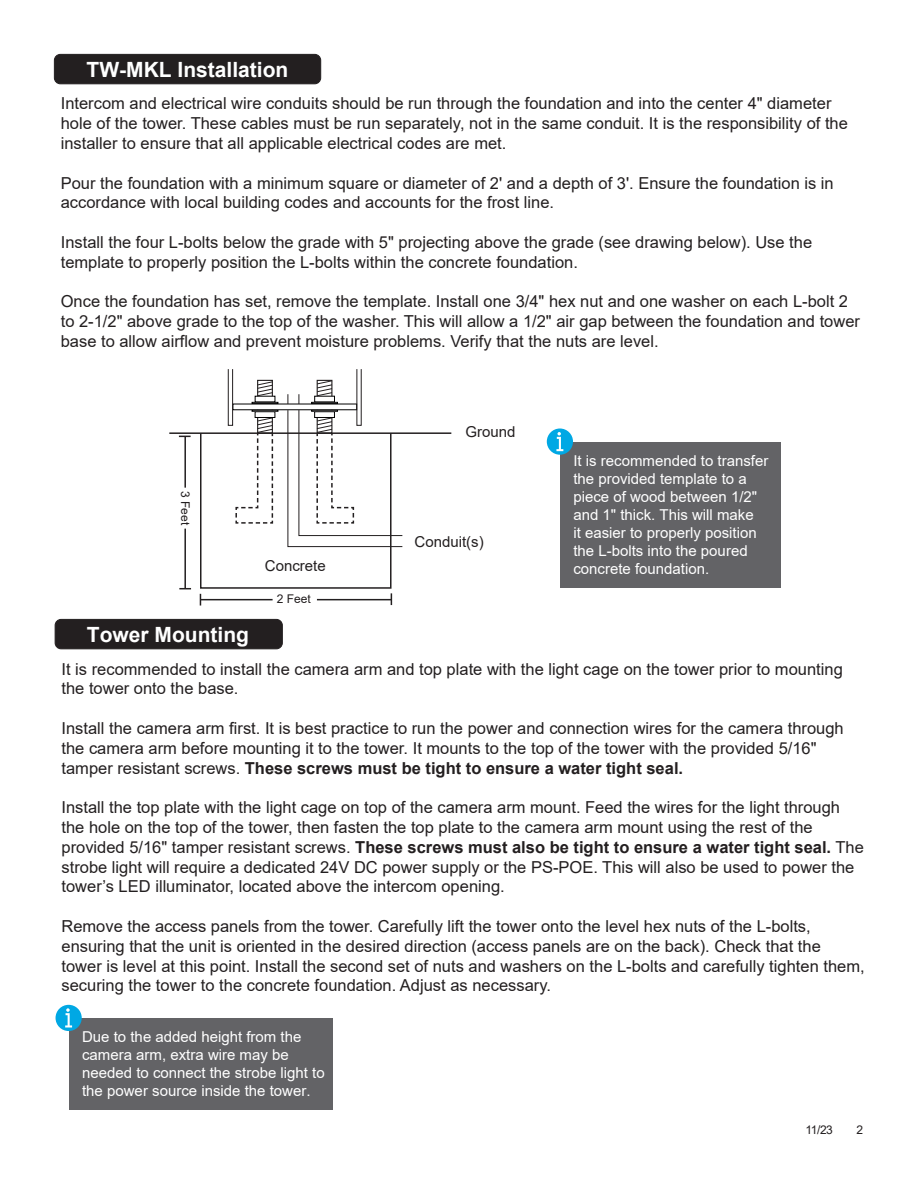
<style>
.page{position:relative;width:918px;height:1188px;background:#fff}
.page>*{position:absolute;margin:0;border:0;box-sizing:border-box;transform-origin:0 0}
.t1{font:700 21px "Arial";color:#fff}
.t2{font:16.5px/19.8px "Arial";color:#231f20}
.t3{font:15px/18px "Arial";color:#fff}
.t4{font:15px "Arial";color:#231f20}
.t5{font:12px "Arial";color:#231f20}
.s1{font-weight:700}
</style>
<div class="page">
<div style="left:200px;top:432px;width:192px;height:157px;border:2px solid #231f20"></div>
<hr style="left:169px;top:432px;width:282px;height:2px;background:#231f20">
<div style="left:257px;top:380px;width:16px;height:54px;border:1px solid #231f20"></div>
<svg style="left:235px;top:417px;width:39px;height:107px"></svg>
<div style="left:255px;top:411px;width:20px;height:7px;background:#fff;border:1px solid #000"></div>
<svg style="left:255px;top:396px;width:20px;height:6px"></svg>
<div style="left:252px;top:410px;width:26px;height:2px;border:1px solid #000"></div>
<div style="left:252px;top:402px;width:26px;height:2px;border:1px solid #000"></div>
<svg style="left:257px;top:381px;width:16px;height:16px"></svg>
<svg style="left:233px;top:404px;width:54px;height:6px"></svg>
<div style="left:228px;top:369px;width:5px;height:57px;border:1px solid #231f20"></div>
<hr style="left:184px;top:436px;width:2px;height:52px;background:#231f20">
<hr style="left:184px;top:529px;width:2px;height:60px;background:#231f20">
<hr style="left:317px;top:599px;width:74px;height:1px;background:#231f20">
<hr style="left:200px;top:599px;width:73px;height:1px;background:#231f20">
<svg style="left:391px;top:593px;width:1px;height:12px"></svg>
<svg style="left:287px;top:380px;width:116px;height:167px"></svg>
<div style="left:560px;top:442px;width:221px;height:146px;background:#636366"></div>
<div style="left:547px;top:428px;width:26px;height:27px;background:#00a8e4;border-radius:50%"></div>
<svg style="left:556px;top:432px;width:7px;height:19px"></svg>
<div style="left:54px;top:54px;width:267px;height:30px;background:#231f20;border-radius:6px"></div>
<div style="left:54px;top:54px;width:267px;height:30px;border:1px solid #231f20;border-radius:6px"></div>
<div style="left:55px;top:619px;width:227px;height:30px;background:#231f20;border-radius:6px"></div>
<div style="left:55px;top:619px;width:228px;height:30px;border:1px solid #231f20;border-radius:6px"></div>
<div style="left:69px;top:1018px;width:263px;height:92px;background:#636366"></div>
<div style="left:56px;top:1005px;width:26px;height:26px;background:#00a8e4;border-radius:50%"></div>
<svg style="left:65px;top:1008px;width:7px;height:20px"></svg>
<p class="t1" style="left:87px;top:55px;width:203px">TW-MKL Installation</p>
<p class="t2" style="left:61px;top:94px;width:789px">Intercom and electrical wire conduits should be run through the foundation and into the center 4" diameter hole of the tower. These cables must be run separately, not in the same conduit. It is the responsibility of the installer to ensure that all applicable electrical codes are met.</p>
<p class="t2" style="left:61px;top:173px;width:775px">Pour the foundation with a minimum square or diameter of 2' and a depth of 3'. Ensure the foundation is in accordance with local building codes and accounts for the frost line.</p>
<p class="t2" style="left:61px;top:232px;width:753px">Install the four L-bolts below the grade with 5" projecting above the grade (see drawing below). Use the template to properly position the L-bolts within the concrete foundation.</p>
<p class="t2" style="left:61px;top:292px;width:801px">Once the foundation has set, remove the template. Install one 3/4" hex nut and one washer on each L-bolt 2 to 2-1/2" above grade to the top of the washer. This will allow a 1/2" air gap between the foundation and tower base to allow airflow and prevent moisture problems. Verify that the nuts are level.</p>
<p class="t5" style="left:194px;top:491px;width:36px;rotate:90deg">3 Feet</p>
<p class="t4" style="left:265px;top:556px;width:62px">Concrete</p>
<p class="t5" style="left:277px;top:591px;width:36px">2 Feet</p>
<p class="t4" style="left:466px;top:422px;width:52px">Ground</p>
<p class="t4" style="left:415px;top:531px;width:71px">Conduit(s)</p>
<p class="t3" style="left:573px;top:452px;width:197px">It is recommended to transfer the provided template to a piece of wood between 1/2" and 1" thick. This will make<br>it easier to properly position the L-bolts into the poured concrete foundation.</p>
<p class="t1" style="left:87px;top:620px;width:164px">Tower Mounting</p>
<p class="t2" style="left:62px;top:659px;width:783px">It is recommended to install the camera arm and top plate with the light cage on the tower prior to mounting the tower onto the base.</p>
<p class="t2" style="left:62px;top:718px;width:784px">Install the camera arm first. It is best practice to run the power and connection wires for the camera through the camera arm before mounting it to the tower. It mounts to the top of the tower with the provided 5/16" tamper resistant screws. <span class="s1">These screws must be tight to ensure a water tight seal.</span></p>
<p class="t2" style="left:62px;top:797px;width:804px">Install the top plate with the light cage on top of the camera arm mount. Feed the wires for the light through the hole on the top of the tower, then fasten the top plate to the camera arm mount using the rest of the provided 5/16" tamper resistant screws. <span class="s1">These screws must also be tight to ensure a water tight seal.</span> The strobe light will require a dedicated 24V DC power supply or the PS-POE. This will also be used to power the tower’s LED illuminator, located above the intercom opening.</p>
<p class="t2" style="left:62px;top:916px;width:805px">Remove the access panels from the tower. Carefully lift the tower onto the level hex nuts of the L-bolts, ensuring that the unit is oriented in the desired direction (access panels are on the back). Check that the tower is level at this point. Install the second set of nuts and washers on the L-bolts and carefully tighten them, securing the tower to the concrete foundation. Adjust as necessary.</p>
<p class="t3" style="left:82px;top:1028px;width:244px">Due to the added height from the camera arm, extra wire may be needed to connect the strobe light to the power source inside the tower.</p>
<p class="t5" style="left:805px;top:1122px;width:29px">11/23</p>
<p class="t5" style="left:857px;top:1122px;width:8px">2</p>
</div>
